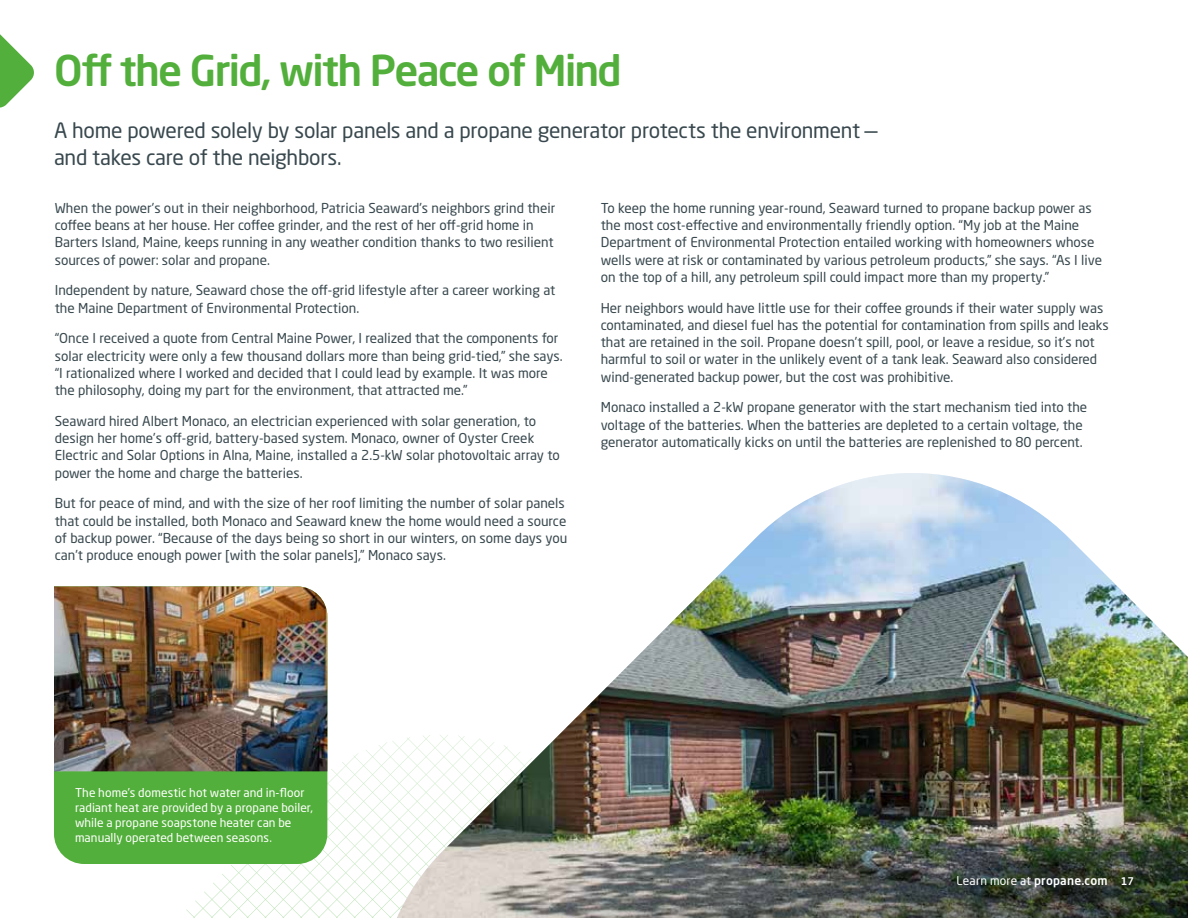
<style>
.page{position:relative;width:1188px;height:918px;background:#fff}
.page>*{position:absolute;margin:0;border:0;box-sizing:border-box;transform-origin:0 0}
.t1{font:500 42px "Neo Sans W1 G";letter-spacing:-.04em;color:#53af3b}
.t2{font:21px/27px "Neo Sans W1 G";letter-spacing:-.015em;color:#38484e}
.t3{font:13.5px/17.2px "Neo Sans W1 G";color:#38484e}
.t4{font:12px/15px "Neo Sans W1 G";letter-spacing:.005em;color:#fff}
.s1{font-weight:500}
.s2{font-weight:500;font-size:10.5px}
</style>
<div class="page">
<svg style="left:186px;top:735px;width:170px;height:183px"></svg>
<img style="left:376px;top:473px;width:812px;height:445px">
<div style="left:54px;top:771px;width:273px;height:93px;background:#53af3b"></div>
<img style="left:54px;top:586px;width:273px;height:185px">
<svg style="left:0;top:34px;width:34px;height:74px"></svg>
<h1 class="t1" style="left:54px;top:44px;width:569px">Off the Grid, with Peace of Mind</h1>
<h2 class="t2" style="left:54px;top:116px;width:825px">A home powered solely by solar panels and a propane generator protects the environment — and takes care of the neighbors.</h2>
<p class="t3" style="left:55px;top:199px;width:502px">When the power’s out in their neighborhood, Patricia Seaward’s neighbors grind their coffee beans at her house. Her coffee grinder, and the rest of her off-grid home in Barters Island, Maine, keeps running in any weather condition thanks to two resilient sources of power: solar and propane.</p>
<p class="t3" style="left:55px;top:282px;width:502px">Independent by nature, Seaward chose the off-grid lifestyle after a career working at the Maine Department of Environmental Protection.</p>
<p class="t3" style="left:55px;top:330px;width:509px">“Once I received a quote from Central Maine Power, I realized that the components for solar electricity were only a few thousand dollars more than being grid-tied,” she says. “I rationalized where I worked and decided that I could lead by example. It was more the philosophy, doing my part for the environment, that attracted me.”</p>
<p class="t3" style="left:55px;top:412px;width:506px">Seaward hired Albert Monaco, an electrician experienced with solar generation, to design her home’s off-grid, battery-based system. Monaco, owner of Oyster Creek Electric and Solar Options in Alna, Maine, installed a 2.5-kW solar photovoltaic array to power the home and charge the batteries.</p>
<p class="t3" style="left:55px;top:495px;width:514px">But for peace of mind, and with the size of her roof limiting the number of solar panels that could be installed, both Monaco and Seaward knew the home would need a source of backup power. “Because of the days being so short in our winters, on some days you can’t produce enough power [with the solar panels],” Monaco says.</p>
<p class="t3" style="left:601px;top:199px;width:503px">To keep the home running year-round, Seaward turned to propane backup power as the most cost-effective and environmentally friendly option. “My job at the Maine Department of Environmental Protection entailed working with homeowners whose wells were at risk or contaminated by various petroleum products,” she says. “As I live on the top of a hill, any petroleum spill could impact more than my property.”</p>
<p class="t3" style="left:601px;top:299px;width:510px">Her neighbors would have little use for their coffee grounds if their water supply was contaminated, and diesel fuel has the potential for contamination from spills and leaks that are retained in the soil. Propane doesn’t spill, pool, or leave a residue, so it’s not harmful to soil or water in the unlikely event of a tank leak. Seaward also considered wind-generated backup power, but the cost was prohibitive.</p>
<p class="t3" style="left:601px;top:399px;width:488px">Monaco installed a 2-kW propane generator with the start mechanism tied into the voltage of the batteries. When the batteries are depleted to a certain voltage, the generator automatically kicks on until the batteries are replenished to 80 percent.</p>
<p class="t4" style="left:75px;top:785px;width:240px">The home’s domestic hot water and in-floor radiant heat are provided by a propane boiler, while a propane soapstone heater can be manually operated between seasons.</p>
<p class="t4" style="left:956px;top:873px;width:179px">Learn more at <span class="s1">propane.com</span> <span class="s2">17</span></p>
</div>
